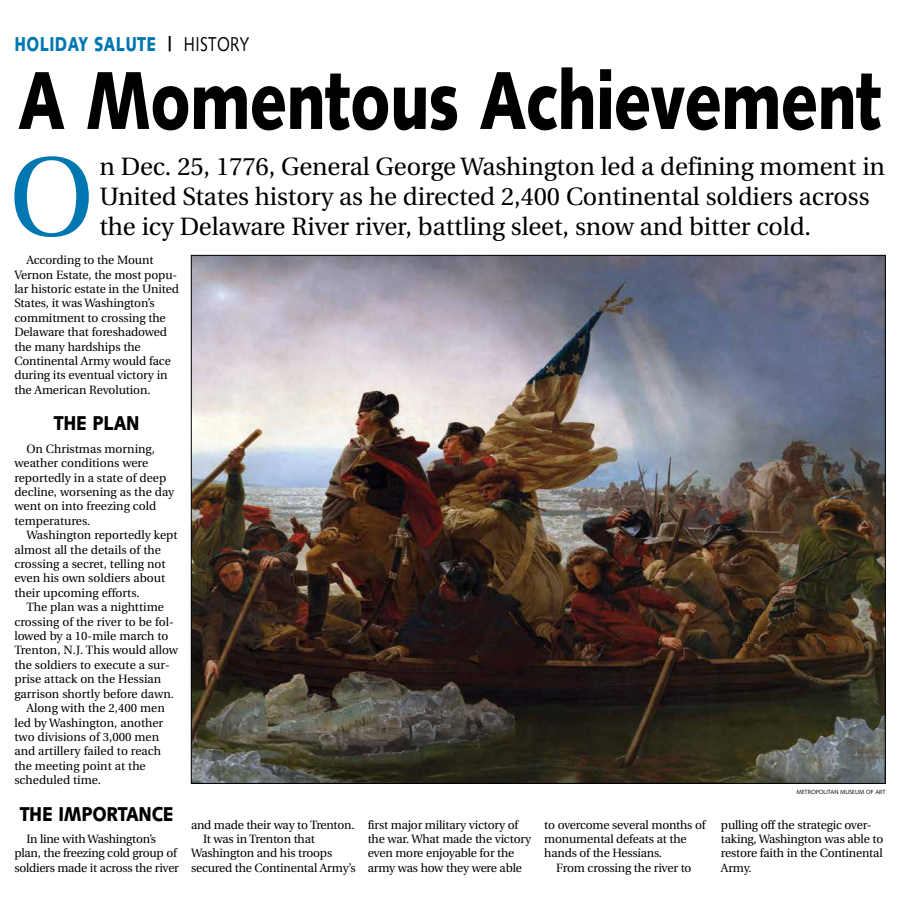
<style>
.page{position:relative;width:900px;height:908px;background:#fff}
.page>*{position:absolute;margin:0;border:0;box-sizing:border-box;transform-origin:0 0}
.t1{font:111.7px "Utopia";color:#0077b1}
.t2{font:900 82px "Syntax";letter-spacing:-.015em;color:#000;scale:.77 1}
.t3{font:25px/30px "Utopia";letter-spacing:-.005em;color:#000}
.t4{font:900 20px "Syntax";letter-spacing:.025em;color:#0077b1;scale:.77 1}
.t5{font:900 20px "Syntax";letter-spacing:-.015em;color:#000;scale:.86 1}
.t6{font:12px/14.4px "Utopia";letter-spacing:-.01em;color:#000}
.t7{font:6px "Syntax";letter-spacing:-.01em;color:#000;scale:.95 1}
.s1{color:#000}
.s2{font-weight:400;color:#000}
</style>
<div class="page">
<img style="left:193px;top:257px;width:691px;height:524px">
<h3 class="t4" style="left:14px;top:32px;width:306px">HOLIDAY SALUTE <span class="s1">|</span> <span class="s2">HISTORY</span></h3>
<h2 class="t2" style="left:18px;top:52px;width:1123px">A Momentous Achievement</h2>
<h1 class="t1" style="left:9px;top:136px;width:87px">O</h1>
<h3 class="t3" style="left:99px;top:152px;width:787px">n Dec. 25, 1776, General George Washington led a defining moment in<br>United States history as he directed 2,400 Continental soldiers across the icy Delaware River river, battling sleet, snow and bitter cold.</h3>
<p class="t6" style="left:14px;top:253px;width:166px;text-indent:12px">According to the Mount<br>Vernon Estate, the most popu&shy;lar historic estate in the United<br>States, it was Washington’s commitment to crossing the<br>Delaware that foreshadowed the many hardships the<br>Continental Army would face during its eventual victory in the American Revolution.</p>
<h3 class="t5" style="left:54px;top:411px;width:101px">THE PLAN</h3>
<p class="t6" style="left:14px;top:441px;width:161px;text-indent:12px">On Christmas morning, weather conditions were reportedly in a state of deep decline, worsening as the day went on into freezing cold temperatures.</p>
<p class="t6" style="left:14px;top:528px;width:165px;text-indent:12px">Washington reportedly kept almost all the details of the crossing a secret, telling not even his own soldiers about their upcoming efforts.</p>
<p class="t6" style="left:26px;top:600px;width:139px">The plan was a nighttime</p>
<p class="t6" style="left:14px;top:614px;width:161px">crossing of the river to be fol-</p>
<p class="t6" style="left:14px;top:628px;width:156px">lowed by a 10-mile march to</p>
<p class="t6" style="left:14px;top:643px;width:165px">Trenton, N.J. This would allow</p>
<p class="t6" style="left:14px;top:657px;width:157px">the soldiers to execute a sur-</p>
<p class="t6" style="left:14px;top:672px;width:148px">prise attack on the Hessian</p>
<p class="t6" style="left:14px;top:686px;width:161px">garrison shortly before dawn.</p>
<p class="t6" style="left:26px;top:700px;width:140px">Along with the 2,400 men</p>
<p class="t6" style="left:14px;top:715px;width:150px">led by Washington, another</p>
<p class="t6" style="left:14px;top:729px;width:146px">two divisions of 3,000 men</p>
<p class="t6" style="left:14px;top:744px;width:148px">and artillery failed to reach</p>
<p class="t6" style="left:14px;top:758px;width:133px">the meeting point at the</p>
<p class="t6" style="left:14px;top:772px;width:88px">scheduled time.</p>
<h3 class="t5" style="left:20px;top:801px;width:181px">THE IMPORTANCE</h3>
<p class="t6" style="left:14px;top:831px;width:166px;text-indent:12px">In line with Washington’s plan, the freezing cold group of soldiers made it across the river</p>
<p class="t7" style="left:796px;top:788px;width:95px">METROPOLITAN MUSEUM OF ART</p>
<p class="t6" style="left:191px;top:817px;width:165px">and made their way to Trenton.</p>
<p class="t6" style="left:203px;top:831px;width:113px">It was in Trenton that</p>
<p class="t6" style="left:191px;top:846px;width:143px">Washington and his troops</p>
<p class="t6" style="left:191px;top:860px;width:166px">secured the Continental Army’s</p>
<p class="t6" style="left:368px;top:817px;width:165px">first major military victory of the war. What made the victory even more enjoyable for the army was how they were able</p>
<p class="t6" style="left:544px;top:817px;width:163px">to overcome several months of monumental defeats at the hands of the Hessians.</p>
<p class="t6" style="left:721px;top:817px;width:164px">pulling off the strategic over&shy;taking, Washington was able to restore faith in the Continental<br>Army.</p>
<p class="t6" style="left:556px;top:860px;width:137px">From crossing the river to</p>
</div>
